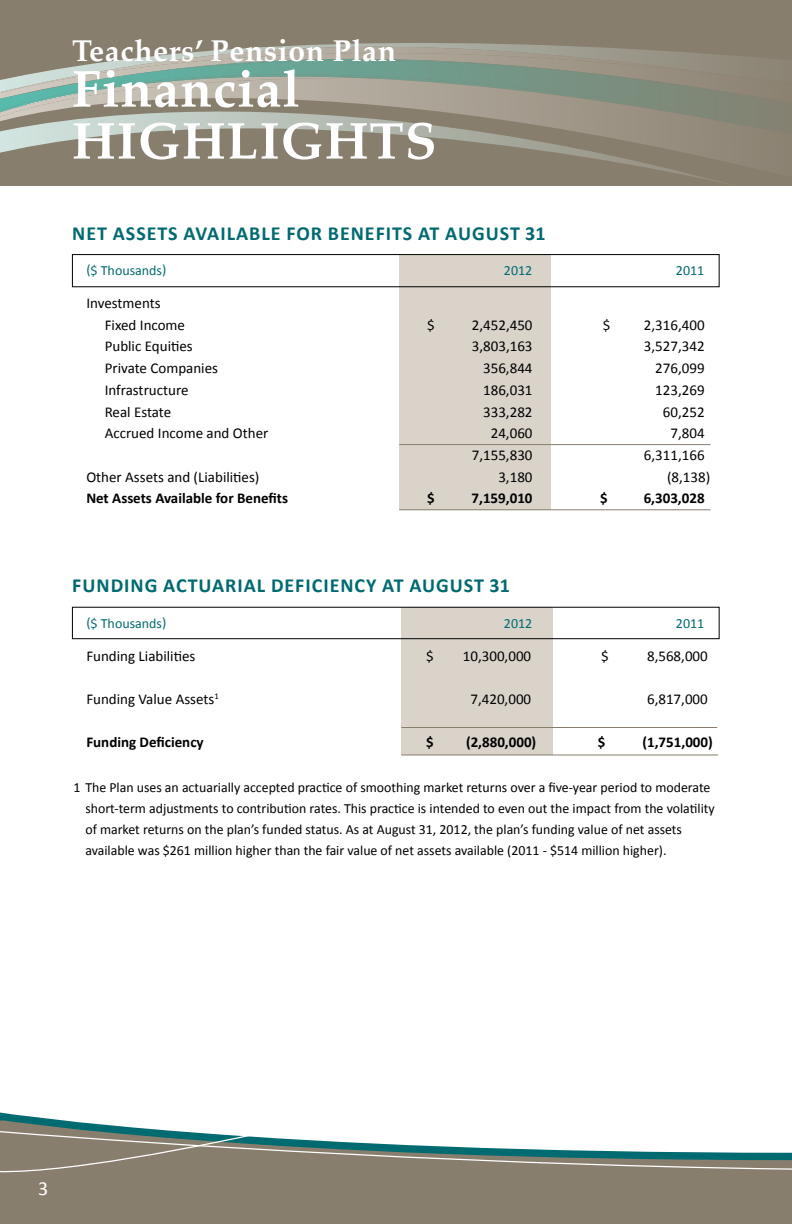
<style>
.page{position:relative;width:792px;height:1224px;background:#fff}
.page>*{position:absolute;margin:0;border:0;box-sizing:border-box;transform-origin:0 0}
.t1{font:700 52px/52px "Palatino";letter-spacing:.02em;color:#fff}
.t2{font:700 30px "Palatino";letter-spacing:.02em;color:#fff}
.t3{font:700 20px "Calibri";letter-spacing:.05em;color:#006a71}
.t4{font:20px "Calibri";color:#fff}
.t5{font:15px/21.8px "Calibri";color:#000}
.t6{font:700 15px "Calibri";color:#000}
.t7{font:14px/21px "Calibri";color:#000}
.t8{font:14px "Calibri";color:#006a71}
</style>
<div class="page">
<div style="left:0;top:0;width:792px;height:186px;background:#887e6e"></div>
<svg style="left:0;top:43px;width:728px;height:134px"></svg>
<svg style="left:0;top:45px;width:125px;height:28px"></svg>
<svg style="left:125px;top:45px;width:630px;height:28px"></svg>
<svg style="left:0;top:73px;width:755px;height:62px"></svg>
<div style="left:399px;top:255px;width:151px;height:255px;background:#d9d3ca"></div>
<hr style="left:399px;top:444px;width:312px;height:1px;background:#887e6e">
<hr style="left:399px;top:509px;width:312px;height:1px;background:#887e6e">
<div style="left:72px;top:254px;width:648px;height:33px;border:1px solid #000"></div>
<div style="left:401px;top:607px;width:151px;height:148px;background:#d9d3ca"></div>
<hr style="left:401px;top:727px;width:316px;height:1px;background:#887e6e">
<hr style="left:401px;top:754px;width:317px;height:1px;background:#887e6e">
<div style="left:72px;top:607px;width:648px;height:32px;border:1px solid #000"></div>
<svg style="left:0;top:1119px;width:792px;height:105px"></svg>
<svg style="left:0;top:1133px;width:253px;height:51px;background:#878376"></svg>
<h2 class="t2" style="left:72px;top:25px;width:326px">Teachers’ Pension Plan</h2>
<h1 class="t1" style="left:72px;top:62px;width:229px">Financial<br>HIGHLIG</h1>
<h1 class="t1" style="left:325px;top:114px;width:78px">HTS</h1>
<h3 class="t3" style="left:72px;top:221px;width:475px">NET ASSETS AVAILABLE FOR BENEFITS AT AUGUST 31</h3>
<p class="t8" style="left:86px;top:262px;width:82px">($ Thousands)</p>
<p class="t8" style="left:504px;top:262px;width:30px">2012</p>
<p class="t8" style="left:676px;top:262px;width:30px">2011</p>
<p class="t5" style="left:105px;top:291px;width:82px;text-indent:-18px">Investments<br>Fixed Income</p>
<p class="t5" style="left:427px;top:313px;width:9px">$</p>
<p class="t5" style="left:472px;top:313px;width:62px">2,452,450</p>
<p class="t5" style="left:603px;top:313px;width:9px">$</p>
<p class="t5" style="left:644px;top:313px;width:62px">2,316,400</p>
<p class="t5" style="left:105px;top:335px;width:90px">Public Equities</p>
<p class="t5" style="left:472px;top:335px;width:62px">3,803,163</p>
<p class="t5" style="left:644px;top:335px;width:62px">3,527,342</p>
<p class="t5" style="left:105px;top:357px;width:115px">Private Companies</p>
<p class="t5" style="left:483px;top:357px;width:51px">356,844</p>
<p class="t5" style="left:655px;top:357px;width:51px">276,099</p>
<p class="t5" style="left:105px;top:378px;width:85px">Infrastructure</p>
<p class="t5" style="left:483px;top:378px;width:51px">186,031</p>
<p class="t5" style="left:655px;top:378px;width:51px">123,269</p>
<p class="t5" style="left:105px;top:400px;width:68px">Real Estate</p>
<p class="t5" style="left:483px;top:400px;width:51px">333,282</p>
<p class="t5" style="left:663px;top:400px;width:43px">60,252</p>
<p class="t5" style="left:105px;top:422px;width:165px">Accrued Income and Other</p>
<p class="t5" style="left:491px;top:422px;width:43px">24,060</p>
<p class="t5" style="left:671px;top:422px;width:36px">7,804</p>
<p class="t5" style="left:472px;top:443px;width:62px">7,155,830</p>
<p class="t5" style="left:644px;top:443px;width:62px">6,311,166</p>
<p class="t5" style="left:86px;top:465px;width:175px">Other Assets and (Liabilities)</p>
<p class="t5" style="left:498px;top:465px;width:36px">3,180</p>
<p class="t5" style="left:667px;top:465px;width:45px">(8,138)</p>
<p class="t6" style="left:86px;top:489px;width:203px">Net Assets Available for Benefits</p>
<p class="t6" style="left:427px;top:489px;width:9px">$</p>
<p class="t6" style="left:472px;top:489px;width:62px">7,159,010</p>
<p class="t6" style="left:600px;top:489px;width:9px">$</p>
<p class="t6" style="left:644px;top:489px;width:62px">6,303,028</p>
<h3 class="t3" style="left:72px;top:573px;width:439px">FUNDING ACTUARIAL DEFICIENCY AT AUGUST 31</h3>
<p class="t8" style="left:86px;top:615px;width:82px">($ Thousands)</p>
<p class="t8" style="left:504px;top:615px;width:30px">2012</p>
<p class="t8" style="left:676px;top:615px;width:30px">2011</p>
<p class="t5" style="left:86px;top:644px;width:111px">Funding Liabilities</p>
<p class="t5" style="left:426px;top:644px;width:9px">$</p>
<p class="t5" style="left:463px;top:644px;width:70px">10,300,000</p>
<p class="t5" style="left:601px;top:644px;width:9px">$</p>
<p class="t5" style="left:647px;top:644px;width:62px">8,568,000</p>
<p class="t5" style="left:86px;top:687px;width:134px">Funding Value Assets<sup>1</sup></p>
<p class="t5" style="left:470px;top:687px;width:62px">7,420,000</p>
<p class="t5" style="left:647px;top:687px;width:62px">6,817,000</p>
<p class="t6" style="left:86px;top:733px;width:119px">Funding Deficiency</p>
<p class="t6" style="left:426px;top:733px;width:9px">$</p>
<p class="t6" style="left:466px;top:733px;width:72px">(2,880,000)</p>
<p class="t6" style="left:598px;top:733px;width:9px">$</p>
<p class="t6" style="left:642px;top:733px;width:72px">(1,751,000)</p>
<p class="t7" style="left:85px;top:776px;width:631px;text-indent:-12px">1 The Plan uses an actuarially accepted practice of smoothing market returns over a five-year period to moderate short-term adjustments to contribution rates. This practice is intended to even out the impact from the volatility of market returns on the plan’s funded status. As at August 31, 2012, the plan’s funding value of net assets available was $261 million higher than the fair value of net assets available (2011 - $514 million higher).</p>
<h3 class="t4" style="left:38px;top:1176px;width:12px">3</h3>
</div>
